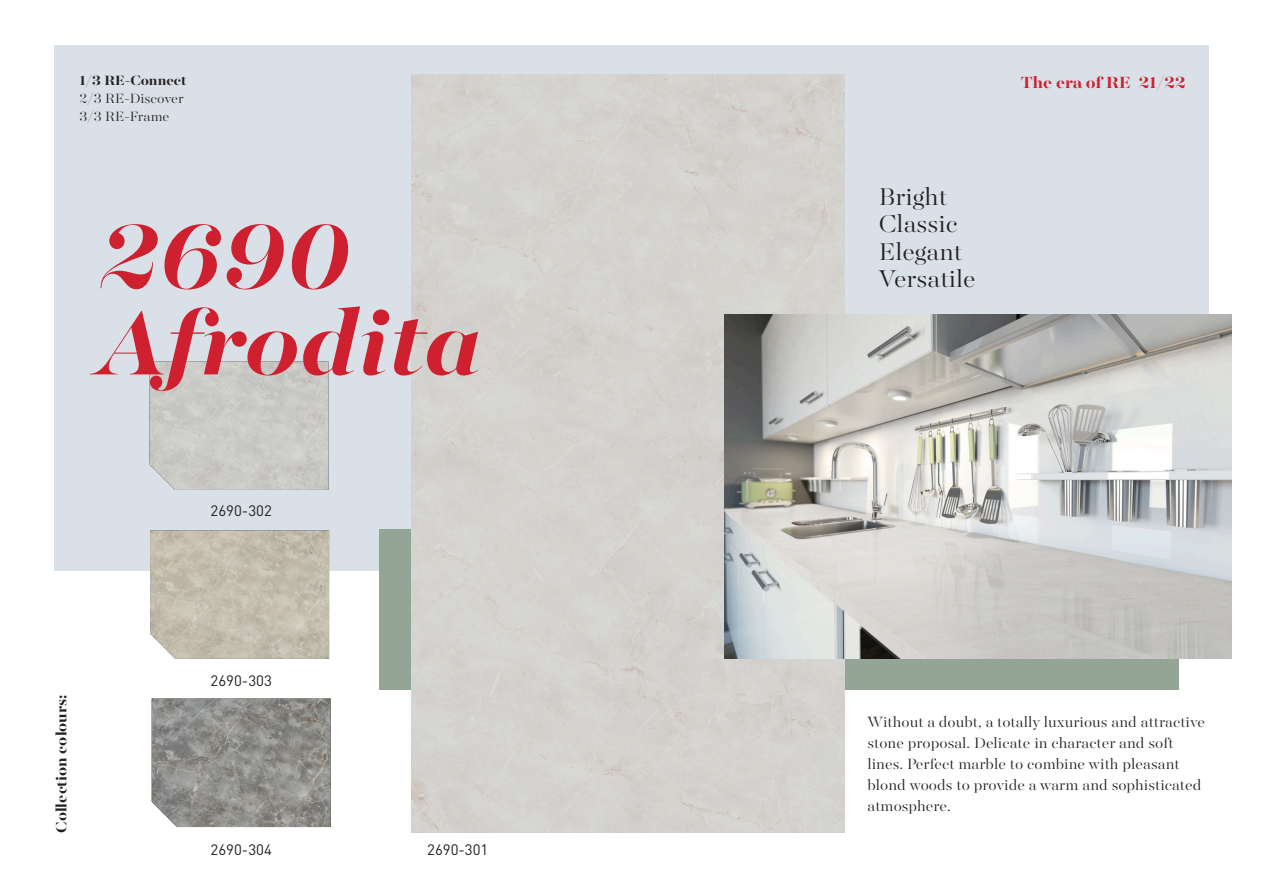
<style>
.page{position:relative;width:1263px;height:893px;background:#fff}
.page>*{position:absolute;margin:0;border:0;box-sizing:border-box;transform-origin:0 0}
.t1{font:italic 700 101.85px "Majesti Banner";color:#cf202f}
.t2{font:300 27px "Majesti Banner";color:#231f20}
.t3{font:700 18px "Majesti Banner";color:#cf202f}
.t4{font:300 16.5px/21px "Majesti Banner";color:#231f20}
.t5{font:700 16.5px "Majesti Banner";color:#231f20}
.t6{font:15px "DIN Pro";color:#231f20}
.t7{font:300 15px "Majesti Banner";color:#231f20}
.t8{font:700 15px "Majesti Banner";color:#231f20}
</style>
<div class="page">
<div style="left:411px;top:74px;width:433px;height:759px;background:#d5d2ce"></div>
<img style="left:724px;top:314px;width:507px;height:345px">
<img style="left:149px;top:361px;width:180px;height:129px">
<img style="left:150px;top:530px;width:179px;height:129px">
<img style="left:152px;top:698px;width:179px;height:129px">
<p class="t8" style="left:80px;top:71px;width:108px">1/3 RE-Connect</p>
<p class="t7" style="left:80px;top:89px;width:106px">2/3 RE-Discover</p>
<p class="t7" style="left:80px;top:107px;width:91px">3/3 RE-Frame</p>
<p class="t1" style="left:100px;top:190px;width:253px">2690</p>
<p class="t1" style="left:100px;top:276px;width:385px">Afrodita</p>
<p class="t6" style="left:211px;top:501px;width:63px">2690-302</p>
<p class="t5" style="left:51px;top:833px;width:140px;rotate:-90deg">Collection colours:</p>
<p class="t6" style="left:211px;top:670px;width:63px">2690-303</p>
<p class="t6" style="left:211px;top:839px;width:63px">2690-304</p>
<p class="t6" style="left:427px;top:839px;width:63px">2690-301</p>
<p class="t2" style="left:879px;top:179px;width:70px">Bright</p>
<p class="t2" style="left:879px;top:206px;width:80px">Classic</p>
<p class="t2" style="left:879px;top:234px;width:85px">Elegant</p>
<p class="t2" style="left:879px;top:261px;width:98px">Versatile</p>
<p class="t3" style="left:1021px;top:70px;width:166px">The era of RE 21/22</p>
<p class="t4" style="left:867px;top:712px;width:339px">Without a doubt, a totally luxurious and attractive stone proposal. Delicate in character and soft lines. Perfect marble to combine with pleasant blond woods to provide a warm and sophisticated atmosphere.</p>
</div>
